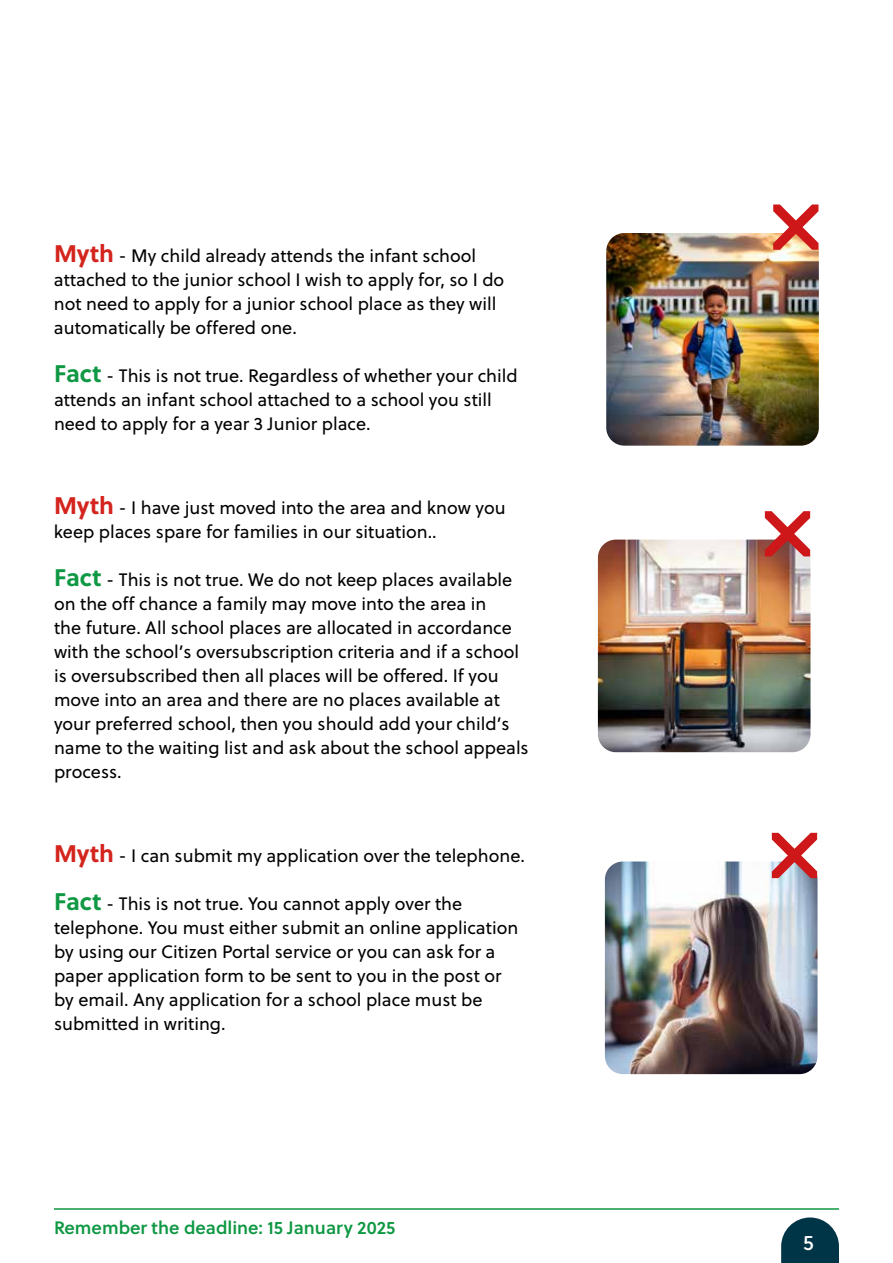
<style>
.page{position:relative;width:893px;height:1263px;background:#fff}
.page>*{position:absolute;margin:0;border:0;box-sizing:border-box;transform-origin:0 0}
.t1{font:21px "Soleil Bk";color:#fff}
.t2{font:18px/24px "Soleil";color:#000}
.t3{font:18px "Soleil Sb";color:#0e9843}
.s1{font-weight:700;font-size:24px;color:#d4241e}
.s2{font-weight:700;font-size:24px;color:#0e9843}
</style>
<div class="page">
<hr style="left:54px;top:1208px;width:785px;height:2px;background:#0e9843">
<img style="left:605px;top:861px;width:212px;height:213px">
<img style="left:606px;top:233px;width:213px;height:213px">
<img style="left:598px;top:540px;width:212px;height:212px">
<svg style="left:781px;top:1217px;width:58px;height:46px;background:#265362"></svg>
<svg style="left:773px;top:233px;width:45px;height:17px"></svg>
<svg style="left:765px;top:539px;width:45px;height:17px"></svg>
<svg style="left:772px;top:861px;width:45px;height:17px"></svg>
<p class="t2" style="left:54px;top:243px;width:452px"><span class="s1">Myth</span> - My child already atends the infant school atached to the junior school I wish to apply for, so I do not need to apply for a junior school place as they will automatically be ofered one.</p>
<p class="t2" style="left:54px;top:363px;width:465px"><span class="s2">Fact</span> - This is not true. Regardless of whether your child atends an infant school atached to a school you still need to apply for a year 3 Junior place.</p>
<p class="t2" style="left:54px;top:495px;width:453px"><span class="s1">Myth</span> - I have just moved into the area and know you keep places spare for families in our situation..</p>
<p class="t2" style="left:54px;top:567px;width:476px"><span class="s2">Fact</span> - This is not true. We do not keep places available on the of chance a family may move into the area in<br>the future. All school places are allocated in accordance with the school’s oversubscription criteria and if a school is oversubscribed then all places will be ofered. If you move into an area and there are no places available at your preferred school, then you should add your child’s name to the waiting list and ask about the school appeals process.</p>
<p class="t2" style="left:54px;top:843px;width:472px"><span class="s1">Myth</span> - I can submit my application over the telephone.</p>
<p class="t2" style="left:54px;top:891px;width:466px"><span class="s2">Fact</span> - This is not true. You cannot apply over the telephone. You must either submit an online application by using our Citizen Portal service or you can ask for a paper application form to be sent to you in the post or by email. Any application for a school place must be submited in writing.</p>
<p class="t3" style="left:54px;top:1214px;width:343px">Remember the deadline: 15 January 2025</p>
<p class="t1" style="left:803px;top:1227px;width:12px">5</p>
</div>
